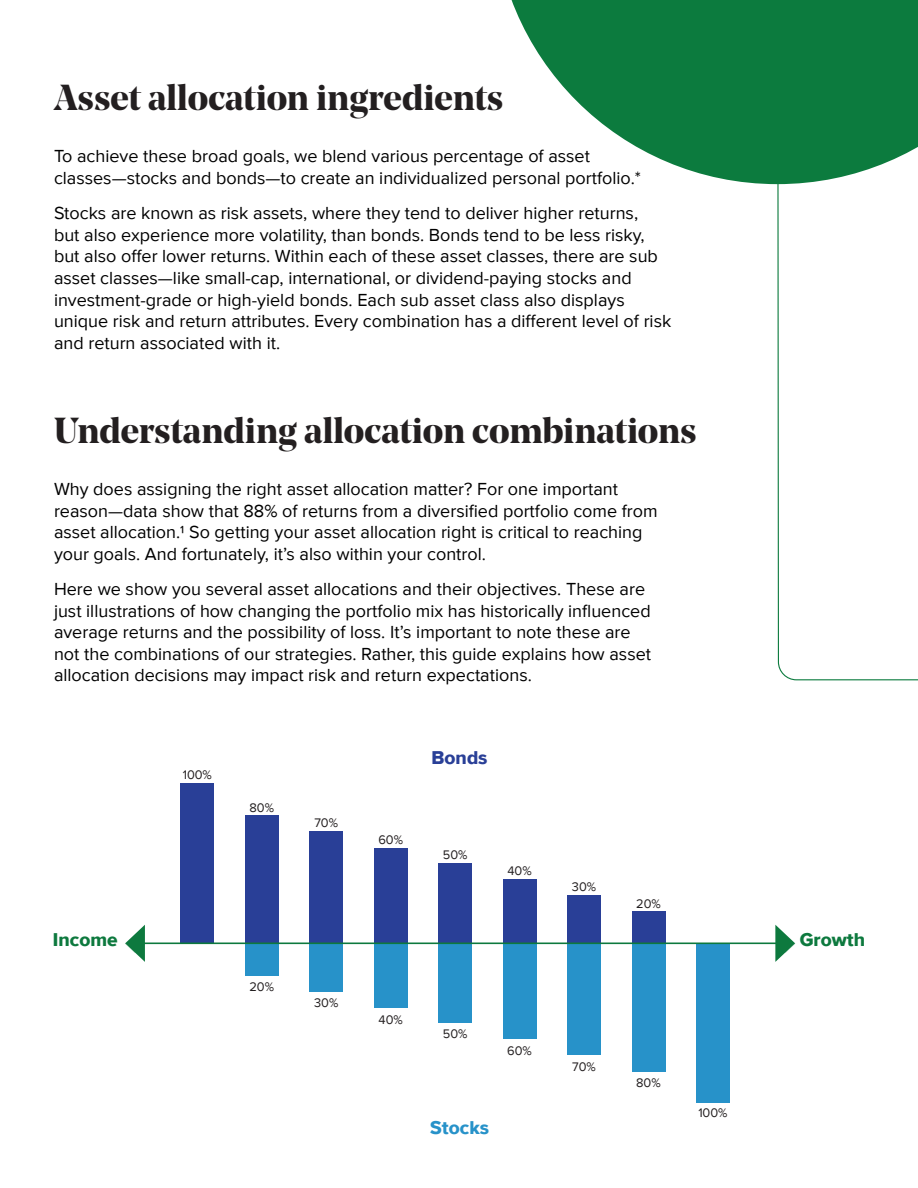
<style>
.page{position:relative;width:918px;height:1188px;background:#fff}
.page>*{position:absolute;margin:0;border:0;box-sizing:border-box;transform-origin:0 0}
.t1{font:700 36px "Noe Display";color:#231f20}
.t2{font:19.2px "Proxima Nova Extrabld";color:#0d793e}
.t3{font:19.2px "Proxima Nova Extrabld";color:#2792c9}
.t4{font:19.2px "Proxima Nova Extrabld";color:#293f97}
.t5{font:18px/21.6px "Proxima Nova";color:#000}
.t6{font:12.75px "Proxima Nova";color:#231f20}
</style>
<div class="page">
<svg style="left:777px;top:184px;width:141px;height:760px"></svg>
<svg style="left:511px;top:0;width:407px;height:184px;fill:#0c7b3e"></svg>
<svg style="left:125px;top:925px;width:20px;height:37px"></svg>
<svg style="left:775px;top:925px;width:20px;height:37px"></svg>
<div style="left:181px;top:783px;width:33px;height:160px;background:#293f97"></div>
<div style="left:696px;top:943px;width:34px;height:160px;background:#2792c9"></div>
<div style="left:632px;top:943px;width:33px;height:128px;background:#2792c9"></div>
<div style="left:632px;top:911px;width:33px;height:32px;background:#293f97"></div>
<div style="left:568px;top:943px;width:33px;height:112px;background:#2792c9"></div>
<div style="left:568px;top:895px;width:33px;height:48px;background:#293f97"></div>
<div style="left:503px;top:943px;width:33px;height:96px;background:#2792c9"></div>
<div style="left:503px;top:879px;width:33px;height:64px;background:#293f97"></div>
<div style="left:439px;top:943px;width:33px;height:80px;background:#2792c9"></div>
<div style="left:439px;top:863px;width:33px;height:80px;background:#293f97"></div>
<div style="left:374px;top:943px;width:33px;height:65px;background:#2792c9"></div>
<div style="left:374px;top:848px;width:33px;height:95px;background:#293f97"></div>
<div style="left:310px;top:943px;width:33px;height:48px;background:#2792c9"></div>
<div style="left:310px;top:832px;width:33px;height:111px;background:#293f97"></div>
<div style="left:245px;top:943px;width:33px;height:32px;background:#2792c9"></div>
<div style="left:245px;top:815px;width:33px;height:128px;background:#293f97"></div>
<hr style="left:135px;top:943px;width:651px;height:1px;background:#0d793e">
<p class="t1" style="left:54px;top:74px;width:451px">Asset allocation ingredients</p>
<p class="t5" style="left:54px;top:146px;width:588px">To achieve these broad goals, we blend various percentage of asset classes—stocks and bonds—to create an individualized personal portfolio.*</p>
<p class="t5" style="left:54px;top:203px;width:619px">Stocks are known as risk assets, where they tend to deliver higher returns,<br>but also experience more volatility, than bonds. Bonds tend to be less risky, but also offer lower returns. Within each of these asset classes, there are sub asset classes—like small-cap, international, or dividend-paying stocks and investment-grade or high-yield bonds. Each sub asset class also displays unique risk and return attributes. Every combination has a different level of risk and return associated with it.</p>
<p class="t1" style="left:54px;top:407px;width:644px">Understanding allocation combinations</p>
<p class="t5" style="left:54px;top:479px;width:605px">Why does assigning the right asset allocation matter? For one important reason—data show that 88% of returns from a diversified portfolio come from asset allocation.1 So getting your asset allocation right is critical to reaching your goals. And fortunately, it’s also within your control.</p>
<p class="t5" style="left:54px;top:579px;width:599px">Here we show you several asset allocations and their objectives. These are just illustrations of how changing the portfolio mix has historically influenced average returns and the possibility of loss. It’s important to note these are not the combinations of our strategies. Rather, this guide explains how asset allocation decisions may impact risk and return expectations.</p>
<p class="t2" style="left:53px;top:929px;width:66px">Income</p>
<p class="t6" style="left:183px;top:768px;width:31px">100%</p>
<p class="t6" style="left:249px;top:800px;width:26px">80%</p>
<p class="t6" style="left:314px;top:816px;width:25px">70%</p>
<p class="t6" style="left:249px;top:980px;width:26px">20%</p>
<p class="t6" style="left:314px;top:995px;width:26px">30%</p>
<p class="t6" style="left:378px;top:833px;width:26px">60%</p>
<p class="t4" style="left:432px;top:746px;width:57px">Bonds</p>
<p class="t6" style="left:443px;top:847px;width:26px">50%</p>
<p class="t6" style="left:507px;top:863px;width:26px">40%</p>
<p class="t6" style="left:572px;top:880px;width:26px">30%</p>
<p class="t6" style="left:379px;top:1012px;width:26px">40%</p>
<p class="t6" style="left:443px;top:1027px;width:26px">50%</p>
<p class="t6" style="left:507px;top:1043px;width:26px">60%</p>
<p class="t3" style="left:430px;top:1116px;width:60px">Stocks</p>
<p class="t6" style="left:572px;top:1059px;width:25px">70%</p>
<p class="t6" style="left:636px;top:896px;width:26px">20%</p>
<p class="t6" style="left:636px;top:1076px;width:26px">80%</p>
<p class="t6" style="left:698px;top:1106px;width:31px">100%</p>
<p class="t2" style="left:800px;top:929px;width:67px">Growth</p>
</div>
